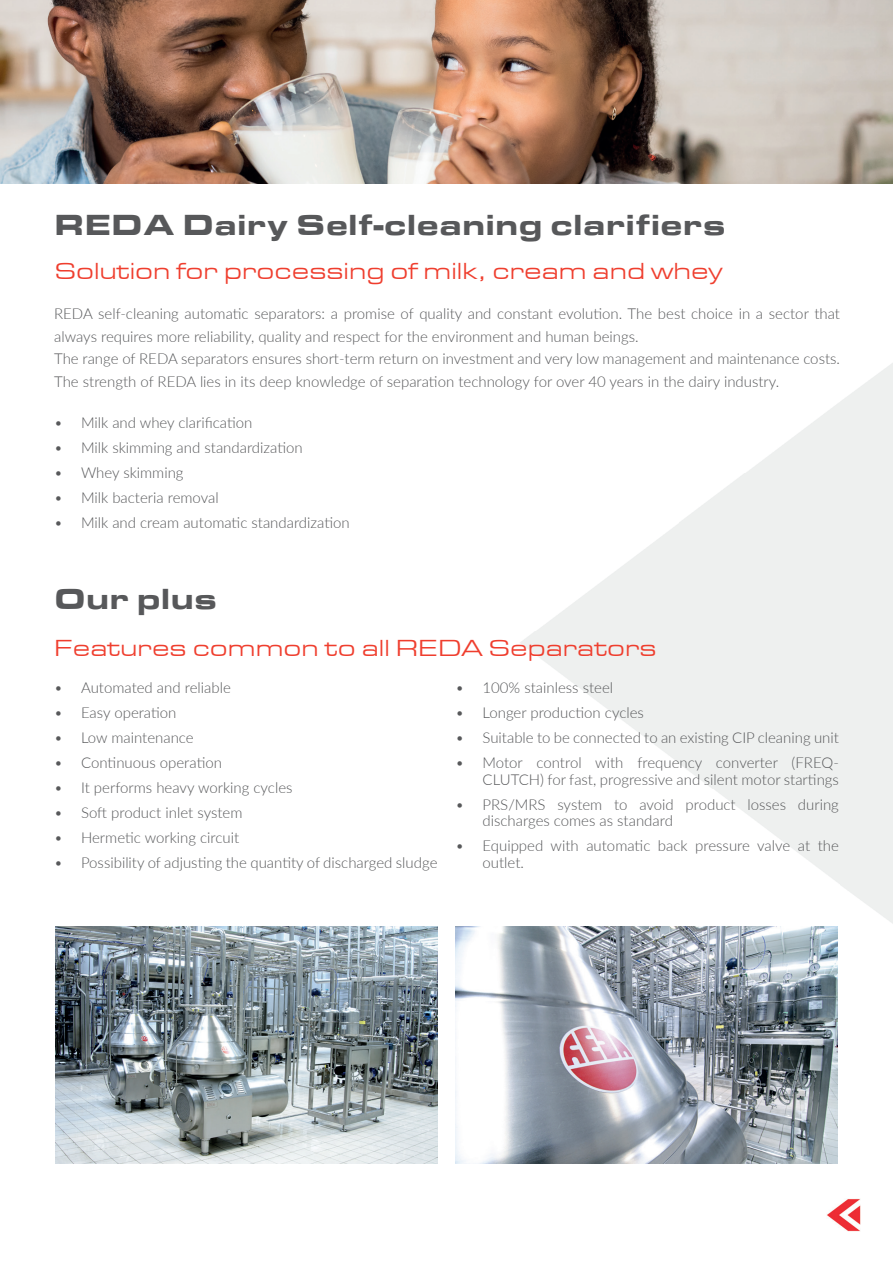
<style>
.page{position:relative;width:893px;height:1263px;background:#fff}
.page>*{position:absolute;margin:0;border:0;box-sizing:border-box;transform-origin:0 0}
.t1{font:900 30px "Eurostile Extended";color:#57585a}
.t2{font:24px "Eurostile Extended";color:#ef3e2e}
.t3{font:300 15px/22.5px "Lato";color:#57585a}
</style>
<div class="page">
<img style="left:520px;top:363px;width:373px;height:869px">
<img style="left:0;top:0;width:893px;height:184px">
<img style="left:827px;top:1198px;width:34px;height:33px">
<img style="left:455px;top:927px;width:383px;height:236px">
<img style="left:55px;top:927px;width:383px;height:236px">
<h1 class="t1" style="left:54px;top:208px;width:673px">REDA Dairy Self-cleaning clarifiers</h1>
<h2 class="t2" style="left:54px;top:258px;width:669px">Solution for processing of milk, cream and whey</h2>
<p class="t3" style="left:54px;top:302px;width:787px">REDA self-cleaning automatic separators: a promise of quality and constant evolution. The best choice in a sector that always requires more reliability, quality and respect for the environment and human beings.<br>The range of REDA separators ensures short-term return on investment and very low management and maintenance costs.<br>The strength of REDA lies in its deep knowledge of separation technology for over 40 years in the dairy industry.</p>
<p class="t3" style="left:54px;top:411px;width:200px">• Milk and whey clarification</p>
<p class="t3" style="left:54px;top:436px;width:250px">• Milk skimming and standardization</p>
<p class="t3" style="left:54px;top:461px;width:131px">• Whey skimming</p>
<p class="t3" style="left:54px;top:486px;width:166px">• Milk bacteria removal</p>
<p class="t3" style="left:54px;top:511px;width:297px">• Milk and cream automatic standardization</p>
<h1 class="t1" style="left:54px;top:582px;width:165px">Our plus</h1>
<h2 class="t2" style="left:54px;top:635px;width:604px">Features common to all REDA Separators</h2>
<p class="t3" style="left:54px;top:676px;width:178px">• Automated and reliable</p>
<p class="t3" style="left:54px;top:701px;width:124px">• Easy operation</p>
<p class="t3" style="left:54px;top:726px;width:141px">• Low maintenance</p>
<p class="t3" style="left:54px;top:751px;width:169px">• Continuous operation</p>
<p class="t3" style="left:54px;top:776px;width:240px">• It performs heavy working cycles</p>
<p class="t3" style="left:54px;top:801px;width:190px">• Soft product inlet system</p>
<p class="t3" style="left:54px;top:826px;width:187px">• Hermetic working circuit</p>
<p class="t3" style="left:54px;top:851px;width:385px">• Possibility of adjusting the quantity of discharged sludge</p>
<p class="t3" style="left:455px;top:676px;width:159px">• 100% stainless steel</p>
<p class="t3" style="left:455px;top:701px;width:190px">• Longer production cycles</p>
<p class="t3" style="left:455px;top:726px;width:385px">• Suitable to be connected to an existing CIP cleaning unit</p>
<p class="t3" style="left:455px;top:754px;width:385px;line-height:16.5px;text-align:right">• Motor control with frequency converter (FREQ-<br>CLUTCH) for fast, progressive and silent motor startings</p>
<p class="t3" style="left:482px;top:795px;width:358px;line-height:16.5px;text-indent:-27px">• PRS/MRS system to avoid product losses during discharges comes as standard</p>
<p class="t3" style="left:482px;top:837px;width:358px;line-height:16.5px;text-indent:-27px">• Equipped with automatic back pressure valve at the outlet.</p>
</div>
